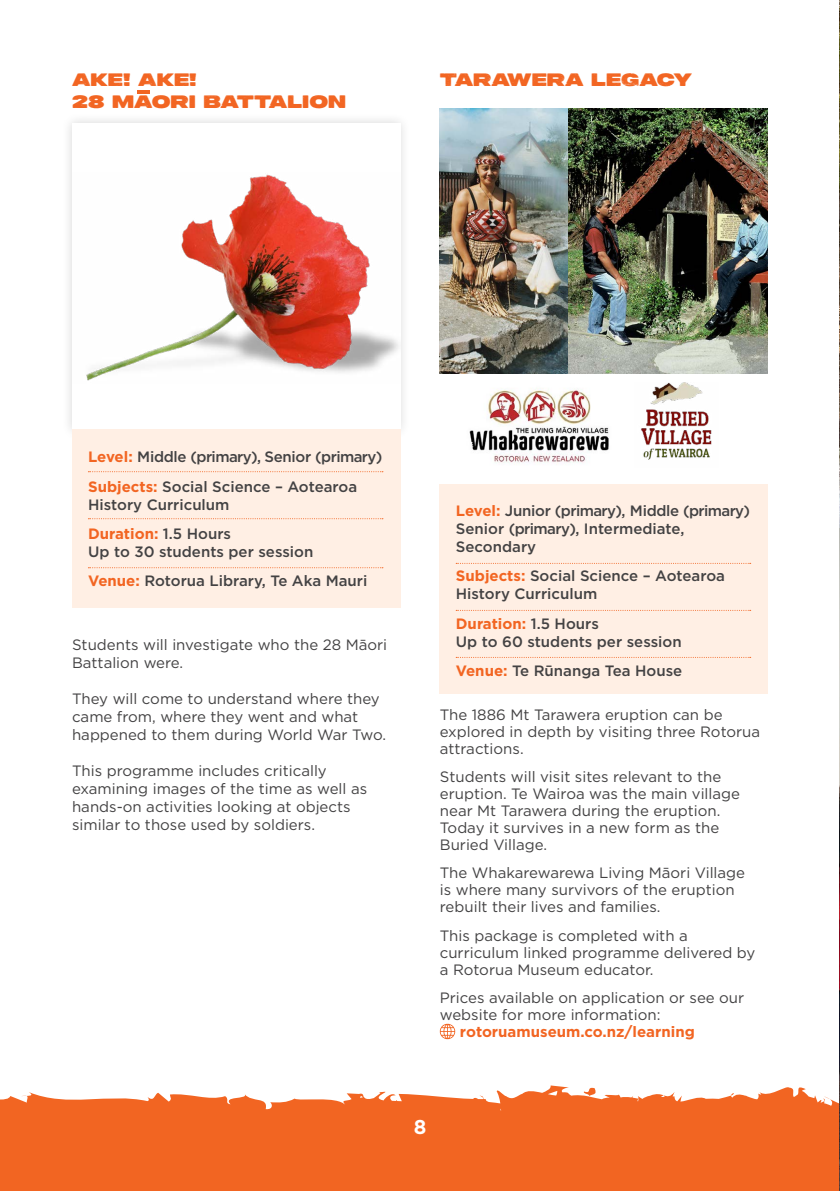
<style>
.page{position:relative;width:840px;height:1191px;background:#fff}
.page>*{position:absolute;margin:0;border:0;box-sizing:border-box;transform-origin:0 0}
.t1{font:700 20px "Gotham";color:#fff}
.t2{font:18px/21.6px "Peckham Press";color:#f26522}
.t3{font:15px/17px "Gotham";color:#434243}
.t4{font:500 15px/29.4px "Gotham";color:#434243}
.t5{font:500 15px/18px "Gotham";letter-spacing:-.02em;color:#434243}
.t6{font:700 15px "Gotham";color:#f26522}
.s1{font-weight:700;color:#f26522}
</style>
<div class="page">
<div style="left:0;top:1115px;width:839px;height:76px;background:#f26522"></div>
<svg style="left:0;top:1085px;width:838px;height:30px;fill:#f26522"></svg>
<svg style="left:822px;top:1096px;width:7px;height:5px"></svg>
<svg style="left:479px;top:1095px;width:4px;height:3px"></svg>
<svg style="left:581px;top:1085px;width:16px;height:11px"></svg>
<div style="left:61px;top:112px;width:350px;height:328px;background:#fafafa"></div>
<div style="left:72px;top:123px;width:328px;height:307px;background:#fff"></div>
<img style="left:86px;top:174px;width:313px;height:207px">
<div style="left:72px;top:430px;width:328px;height:178px;background:#ffefe4"></div>
<svg style="left:88px;top:471px;width:295px;height:1px"></svg>
<svg style="left:88px;top:518px;width:295px;height:1px"></svg>
<svg style="left:88px;top:567px;width:295px;height:1px"></svg>
<svg style="left:137px;top:90px;width:12px;height:3px"></svg>
<img style="left:838px;top:1103px;width:1px;height:12px">
<div style="left:439px;top:484px;width:328px;height:210px;background:#ffefe4"></div>
<svg style="left:439px;top:1023px;width:16px;height:16px"></svg>
<svg style="left:456px;top:563px;width:294px;height:1px"></svg>
<svg style="left:456px;top:610px;width:294px;height:1px"></svg>
<svg style="left:456px;top:657px;width:294px;height:1px"></svg>
<img style="left:641px;top:383px;width:71px;height:77px">
<img style="left:469px;top:390px;width:140px;height:75px">
<img style="left:439px;top:109px;width:328px;height:265px">
<p class="t2" style="left:72px;top:71px;width:275px">AKE! AKE!<br>28 MAORI BATTALION</p>
<p class="t2" style="left:439px;top:71px;width:253px">TARAWERA LEGACY</p>
<p class="t5" style="left:88px;top:442px;width:296px;line-height:29.4px"><span class="s1">Level:</span> Middle (primary), Senior (primary)<br><span class="s1">Subjects:</span> Social Science – Aotearoa</p>
<p class="t4" style="left:88px;top:489px;width:144px">History Curriculum<br><span class="s1">Duration:</span> 1.5 Hours</p>
<p class="t4" style="left:88px;top:537px;width:280px">Up to 30 students per session<br><span class="s1">Venue:</span> Rotorua Library, Te Aka Mauri</p>
<p class="t3" style="left:72px;top:635px;width:316px;line-height:18px">Students will investigate who the 28 Māori<br>Battalion were.</p>
<p class="t3" style="left:72px;top:689px;width:315px;line-height:18px">They will come to understand where they came from, where they went and what happened to them during World War Two.</p>
<p class="t3" style="left:72px;top:761px;width:296px;line-height:18px">This programme includes critically examining images of the time as well as hands-on activities looking at objects similar to those used by soldiers.</p>
<p class="t5" style="left:455px;top:501px;width:296px"><span class="s1">Level:</span> Junior (primary), Middle (primary)<br>Senior (primary), Intermediate,<br>Secondary</p>
<p class="t4" style="left:455px;top:567px;width:270px;line-height:18px"><span class="s1">Subjects:</span> Social Science – Aotearoa<br>History Curriculum</p>
<p class="t4" style="left:455px;top:614px;width:227px;line-height:18px"><span class="s1">Duration:</span> 1.5 Hours<br>Up to 60 students per session</p>
<p class="t4" style="left:455px;top:656px;width:228px"><span class="s1">Venue:</span> Te Rūnanga Tea House</p>
<p class="t3" style="left:439px;top:705px;width:322px">The 1886 Mt Tarawera eruption can be explored in depth by visiting three Rotorua attractions.</p>
<p class="t3" style="left:439px;top:768px;width:301px">Students will visit sites relevant to the eruption. Te Wairoa was the main village near Mt Tarawera during the eruption.<br>Today it survives in a new form as the Buried Village.</p>
<p class="t3" style="left:439px;top:864px;width:306px">The Whakarewarewa Living Māori Village is where many survivors of the eruption rebuilt their lives and families.</p>
<p class="t3" style="left:439px;top:926px;width:317px">This package is completed with a curriculum linked programme delivered by a Rotorua Museum educator.</p>
<p class="t3" style="left:439px;top:989px;width:306px">Prices available on application or see our website for more information:</p>
<p class="t6" style="left:459px;top:1022px;width:236px">rotoruamuseum.co.nz/learning</p>
<h1 class="t1" style="left:413px;top:1114px;width:14px">8</h1>
</div>
